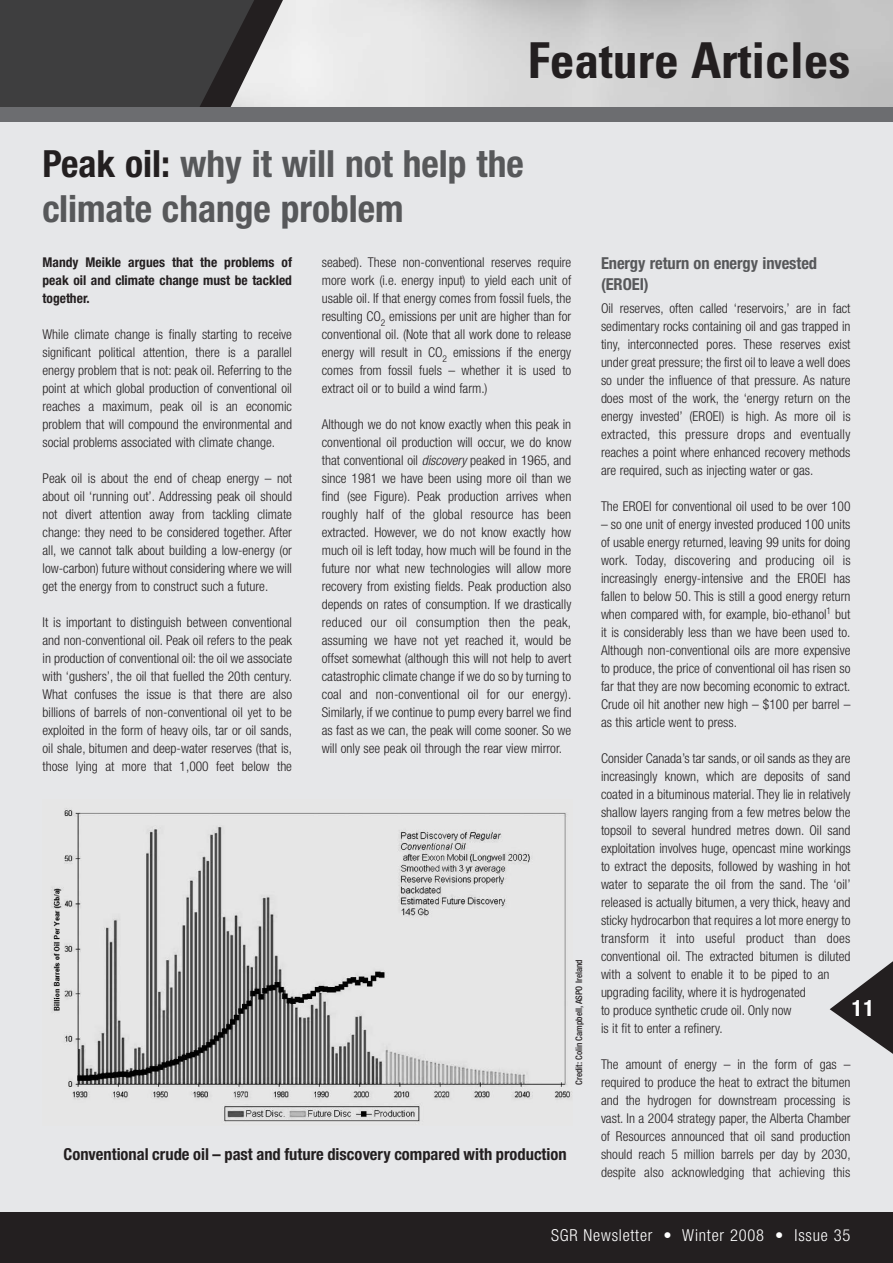
<style>
.page{position:relative;width:893px;height:1263px;background:#fff}
.page>*{position:absolute;margin:0;border:0;box-sizing:border-box;transform-origin:0 0}
.t1{font:700 condensed 49.5px "Univers";color:#231f20}
.t2{font:700 condensed 37.5px/45px "Helvetica Neue";color:#57585a}
.t3{font:700 condensed 22.5px "Helvetica Neue";color:#fff}
.t4{font:700 condensed 16.5px "Helvetica Neue";color:#231f20}
.t5{font:700 condensed 16.5px/21px "Helvetica Neue";letter-spacing:-.005em;color:#57585a}
.t6{font:300 condensed 16.5px "Helvetica Neue";letter-spacing:.05em;color:#fff}
.t7{font:300 condensed 13.5px/18px "Helvetica Neue";color:#231f20;text-align:justify}
.t8{font:700 condensed 13.5px/18px "Helvetica Neue";color:#231f20;text-align:justify}
.t9{font:500 condensed 9px "Helvetica Neue";color:#231f20}
.s1{color:#231f20}
.s2{font-style:italic}
</style>
<div class="page">
<div style="left:0;top:106px;width:893px;height:1157px;background:#e6e7e9"></div>
<div style="left:0;top:1212px;width:893px;height:51px;background:#231f20"></div>
<svg style="left:0;top:0;width:295px;height:107px"></svg>
<div style="left:0;top:107px;width:893px;height:15px;background:#6c6d70"></div>
<img style="left:51px;top:808px;width:521px;height:314px">
<svg style="left:830px;top:961px;width:63px;height:93px"></svg>
<h1 class="t1" style="left:528px;top:43px;width:324px">Feature Articles</h1>
<h2 class="t2" style="left:43px;top:145px;width:483px"><span class="s1">Peak oil:</span> why it will not help the climate change problem</h2>
<p class="t8" style="left:43px;top:255px;width:251px">Mandy Meikle argues that the problems of peak oil and climate change must be tackled together.</p>
<p class="t7" style="left:43px;top:327px;width:251px">While climate change is finally starting to receive significant political attention, there is a parallel energy problem that is not: peak oil. Referring to the point at which global production of conventional oil reaches a maximum, peak oil is an economic problem that will compound the environmental and social problems associated with climate change.</p>
<p class="t7" style="left:43px;top:471px;width:251px">Peak oil is about the end of cheap energy – not about oil ‘running out’. Addressing peak oil should not divert attention away from tackling climate change: they need to be considered together. After all, we cannot talk about building a low-energy (or low-carbon) future without considering where we will get the energy from to construct such a future.</p>
<p class="t7" style="left:43px;top:615px;width:251px">It is important to distinguish between conventional and non-conventional oil. Peak oil refers to the peak in production of conventional oil: the oil we associate with ‘gushers’, the oil that fuelled the 20th century.<br>What confuses the issue is that there are also billions of barrels of non-conventional oil yet to be exploited in the form of heavy oils, tar or oil sands, oil shale, bitumen and deep-water reserves (that is, those lying at more that 1,000 feet below the</p>
<p class="t7" style="left:322px;top:255px;width:251px">seabed). These non-conventional reserves require more work (i.e. energy input) to yield each unit of usable oil. If that energy comes from fossil fuels, the resulting CO<sub>2</sub> emissions per unit are higher than for conventional oil. (Note that all work done to release energy will result in CO<sub>2</sub> emissions if the energy comes from fossil fuels – whether it is used to extract oil or to build a wind farm.)</p>
<p class="t7" style="left:322px;top:417px;width:251px">Although we do not know exactly when this peak in conventional oil production will occur, we do know that conventional oil <span class="s2">discovery</span> peaked in 1965, and since 1981 we have been using more oil than we find (see Figure). Peak production arrives when roughly half of the global resource has been extracted. However, we do not know exactly how much oil is left today, how much will be found in the future nor what new technologies will allow more recovery from existing fields. Peak production also depends on rates of consumption. If we drastically reduced our oil consumption then the peak, assuming we have not yet reached it, would be offset somewhat (although this will not help to avert catastrophic climate change if we do so by turning to coal and non-conventional oil for our energy).<br>Similarly, if we continue to pump every barrel we find as fast as we can, the peak will come sooner. So we will only see peak oil through the rear view mirror.</p>
<p class="t9" style="left:576px;top:1085px;width:127px;rotate:-90deg">Credit: Colin Campbell, ASPO Ireland</p>
<p class="t4" style="left:64px;top:1148px;width:505px">Conventional crude oil – past and future discovery compared with production</p>
<p class="t5" style="left:601px;top:254px;width:218px">Energy return on energy invested (EROEI)</p>
<p class="t7" style="left:601px;top:300px;width:251px">Oil reserves, often called ‘reservoirs,’ are in fact sedimentary rocks containing oil and gas trapped in tiny, interconnected pores. These reserves exist under great pressure; the first oil to leave a well does so under the influence of that pressure. As nature does most of the work, the ‘energy return on the energy invested’ (EROEI) is high. As more oil is extracted, this pressure drops and eventually reaches a point where enhanced recovery methods are required, such as injecting water or gas.</p>
<p class="t7" style="left:601px;top:498px;width:251px">The EROEI for conventional oil used to be over 100</p>
<p class="t7" style="left:601px;top:516px;width:251px">– so one unit of energy invested produced 100 units of usable energy returned, leaving 99 units for doing work. Today, discovering and producing oil is increasingly energy-intensive and the EROEI has fallen to below 50. This is still a good energy return when compared with, for example, bio-ethanol<sup>1</sup> but it is considerably less than we have been used to.<br>Although non-conventional oils are more expensive to produce, the price of conventional oil has risen so far that they are now becoming economic to extract.<br>Crude oil hit another new high – $100 per barrel – as this article went to press.</p>
<p class="t7" style="left:601px;top:750px;width:251px;text-align:left">Consider Canada’s tar sands, or oil sands as they are increasingly known, which are deposits of sand coated in a bituminous material. They lie in relatively shallow layers ranging from a few metres below the topsoil to several hundred metres down. Oil sand exploitation involves huge, opencast mine workings to extract the deposits, followed by washing in hot water to separate the oil from the sand. The ‘oil’ released is actually bitumen, a very thick, heavy and sticky hydrocarbon that requires a lot more energy to transform it into useful product than does conventional oil. The extracted bitumen is diluted with a solvent to enable it to be piped to an upgrading facility, where it is hydrogenated<br>to produce synthetic crude oil. Only now<br>is it fit to enter a refinery.</p>
<p class="t7" style="left:601px;top:1056px;width:251px">The amount of energy – in the form of gas – required to produce the heat to extract the bitumen and the hydrogen for downstream processing is vast. In a 2004 strategy paper, the Alberta Chamber of Resources announced that oil sand production should reach 5 million barrels per day by 2030, despite also acknowledging that achieving this</p>
<h3 class="t3" style="left:852px;top:1000px;width:24px">11</h3>
<p class="t6" style="left:551px;top:1229px;width:301px">SGR Newsletter • Winter 2008 • Issue 35</p>
</div>
